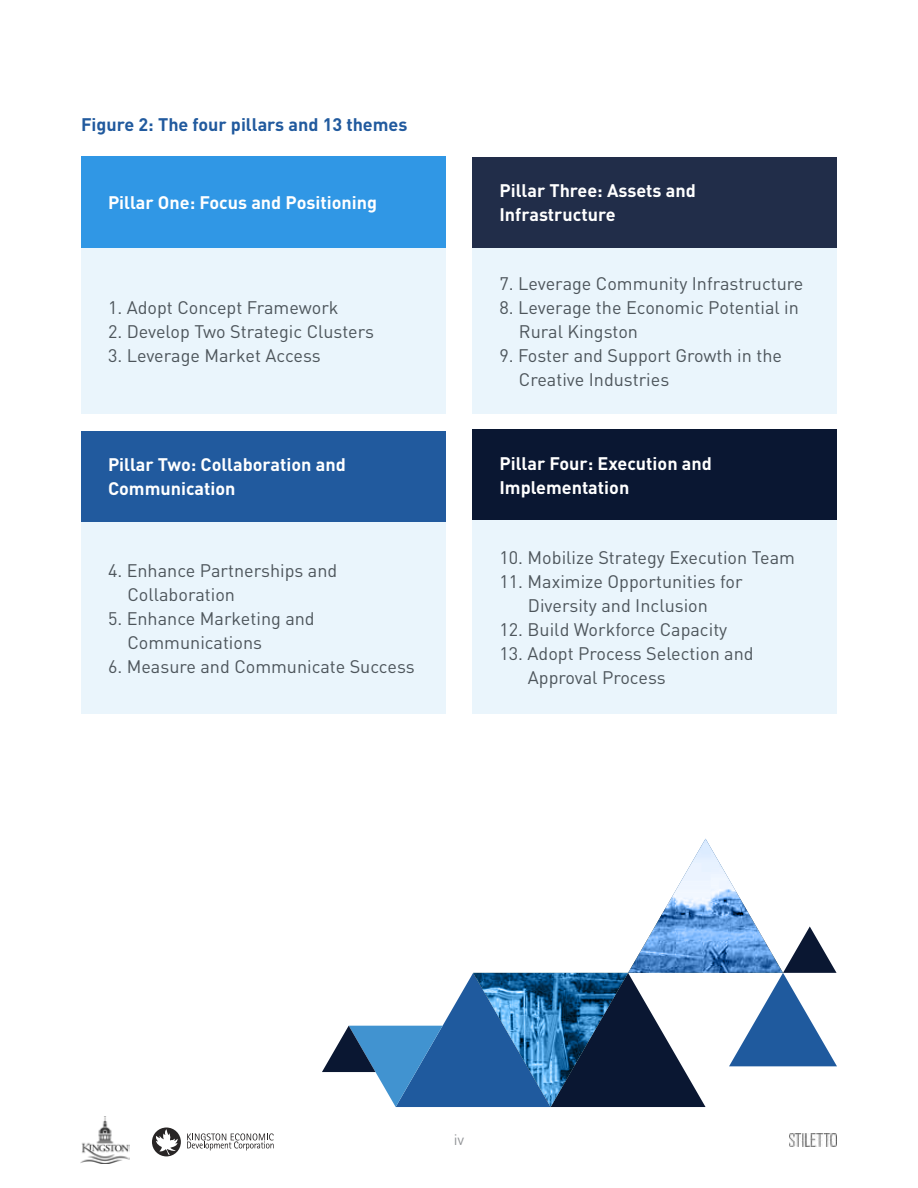
<style>
.page{position:relative;width:918px;height:1188px;background:#fff}
.page>*{position:absolute;margin:0;border:0;box-sizing:border-box;transform-origin:0 0}
.t1{font:18px/24px "DIN Pro";color:#4d555b}
.t2{font:700 18px/24px "DIN Pro";color:#fff}
.t3{font:700 18px "DIN Pro";color:#215a9e}
.t4{font:15px "DIN Pro";color:#939598}
</style>
<div class="page">
<img style="left:80px;top:1116px;width:50px;height:48px">
<img style="left:790px;top:1134px;width:47px;height:12px">
<div style="left:152px;top:1128px;width:29px;height:28px;background:#282525;border-radius:50%"></div>
<svg style="left:156px;top:1129px;width:22px;height:26px"></svg>
<svg style="left:187px;top:1133px;width:87px;height:17px"></svg>
<div style="left:81px;top:156px;width:365px;height:92px;background:#3097e5"></div>
<div style="left:81px;top:248px;width:365px;height:166px;background:#eaf5fc"></div>
<div style="left:81px;top:431px;width:365px;height:91px;background:#215a9e"></div>
<div style="left:81px;top:522px;width:365px;height:192px;background:#eaf5fc"></div>
<div style="left:472px;top:157px;width:365px;height:91px;background:#212d49"></div>
<div style="left:472px;top:248px;width:365px;height:166px;background:#eaf5fc"></div>
<div style="left:472px;top:429px;width:365px;height:92px;background:#0a1732"></div>
<div style="left:472px;top:521px;width:365px;height:193px;background:#eaf5fc"></div>
<svg style="left:322px;top:839px;width:515px;height:268px"></svg>
<p class="t3" style="left:81px;top:112px;width:328px">Figure 2: The four pillars and 13 themes</p>
<h4 class="t2" style="left:108px;top:190px;width:271px">Pillar One: Focus and Positioning</h4>
<p class="t1" style="left:108px;top:295px;width:232px">1. Adopt Concept Framework</p>
<p class="t1" style="left:108px;top:319px;width:268px">2. Develop Two Strategic Clusters</p>
<p class="t1" style="left:108px;top:343px;width:214px">3. Leverage Market Access</p>
<h4 class="t2" style="left:108px;top:452px;width:239px">Pillar Two: Collaboration and<br>Communication</h4>
<p class="t1" style="left:108px;top:558px;width:231px">4. Enhance Partnerships and</p>
<p class="t1" style="left:127px;top:582px;width:109px">Collaboration</p>
<p class="t1" style="left:127px;top:606px;width:189px;text-indent:-19px">5. Enhance Marketing and<br>Communications</p>
<p class="t1" style="left:108px;top:654px;width:308px">6. Measure and Communicate Success</p>
<h4 class="t2" style="left:500px;top:178px;width:198px">Pillar Three: Assets and<br>Infrastructure</h4>
<p class="t1" style="left:500px;top:271px;width:305px">7. Leverage Community Infrastructure</p>
<p class="t1" style="left:519px;top:295px;width:282px;text-indent:-19px">8. Leverage the Economic Potential in<br>Rural Kingston</p>
<p class="t1" style="left:519px;top:343px;width:264px;text-indent:-19px">9. Foster and Support Growth in the<br>Creative Industries</p>
<h4 class="t2" style="left:500px;top:451px;width:214px">Pillar Four: Execution and<br>Implementation</h4>
<p class="t1" style="left:500px;top:545px;width:297px">10. Mobilize Strategy Execution Team</p>
<p class="t1" style="left:500px;top:569px;width:245px">11. Maximize Opportunities for</p>
<p class="t1" style="left:528px;top:593px;width:181px">Diversity and Inclusion</p>
<p class="t1" style="left:500px;top:617px;width:229px">12. Build Workforce Capacity</p>
<p class="t1" style="left:528px;top:641px;width:227px;text-indent:-28px">13. Adopt Process Selection and<br>Approval Process</p>
<p class="t4" style="left:454px;top:1130px;width:12px">iv</p>
</div>
